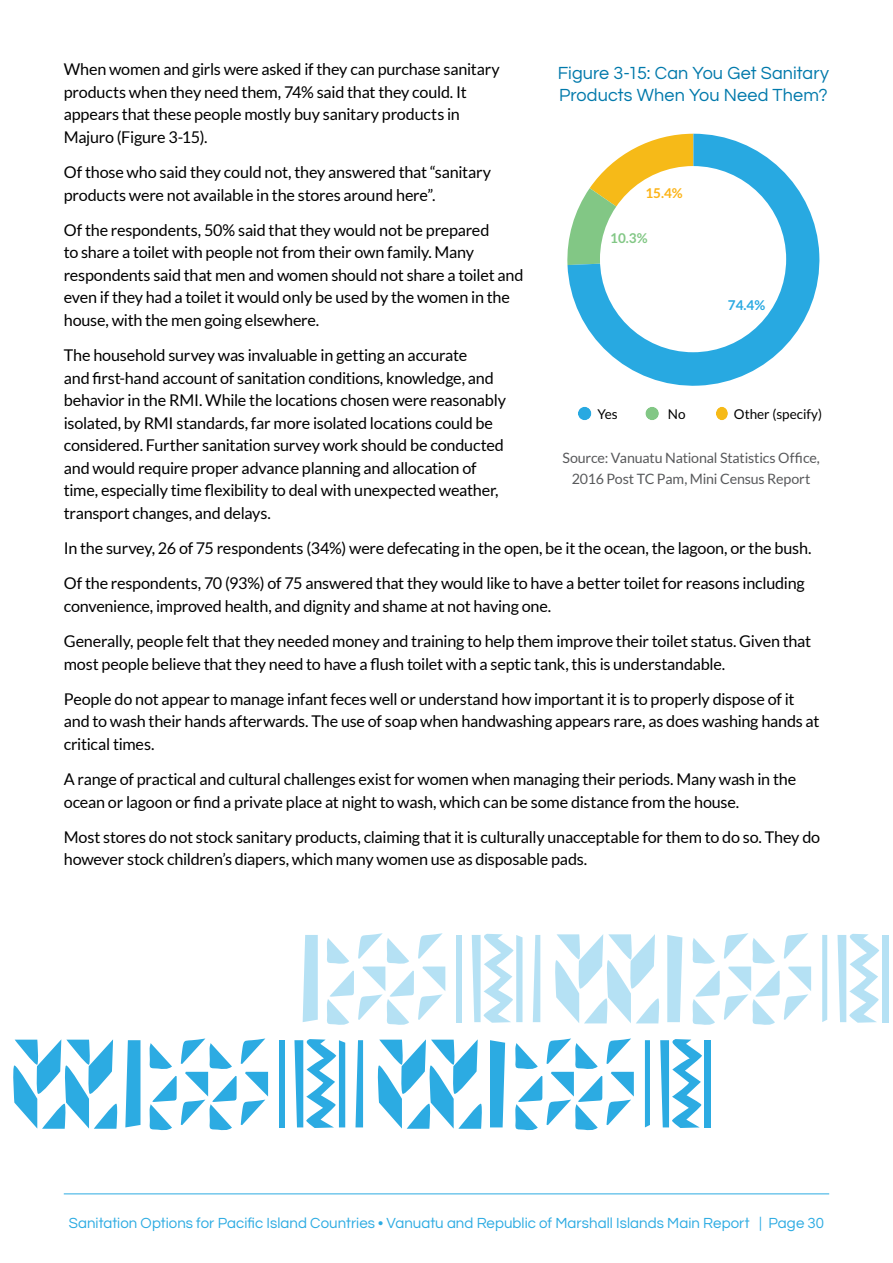
<style>
.page{position:relative;width:893px;height:1263px;background:#fff}
.page>*{position:absolute;margin:0;border:0;box-sizing:border-box;transform-origin:0 0}
.Figure_Header{font:18px/22.5px "Questrial";letter-spacing:.005em;color:#0079ab}
.Body{font:16.2px/22.5px "Lato";letter-spacing:-.015em;color:#000}
.t1{font:15px "Questrial";letter-spacing:.005em;color:#2cabe2}
.H4_Header{font:14.25px/21px "Lato";letter-spacing:-.01em;color:#58595b;text-align:center}
.t2{font:13.5px "Lato";color:#000}
.t3{font:700 13.5px "Lato";color:#fcb316}
.t4{font:700 13.5px "Lato";color:#28a9e1}
.t5{font:700 13.5px "Lato";color:#82c785}
</style>
<div class="page">
<svg style="left:567px;top:134px;width:253px;height:252px"></svg>
<div style="left:578px;top:407px;width:13px;height:13px;background:#28a9e1;border-radius:50%"></div>
<div style="left:645px;top:407px;width:14px;height:13px;background:#82c785;border-radius:50%"></div>
<svg style="left:716px;top:407px;width:12px;height:13px"></svg>
<div style="left:600px;top:166px;width:186px;height:186px;background:#fff;border-radius:50%"></div>
<svg style="left:515px;top:1038px;width:119px;height:92px"></svg>
<svg style="left:645px;top:1040px;width:5px;height:87px"></svg>
<div style="left:705px;top:1040px;width:6px;height:87px;background:#2cabe2"></div>
<svg style="left:660px;top:1039px;width:42px;height:89px"></svg>
<svg style="left:149px;top:1038px;width:119px;height:92px"></svg>
<div style="left:279px;top:1040px;width:5px;height:87px;background:#2cabe2"></div>
<svg style="left:490px;top:1040px;width:15px;height:87px"></svg>
<svg style="left:355px;top:1040px;width:8px;height:87px"></svg>
<svg style="left:294px;top:1039px;width:51px;height:89px"></svg>
<svg style="left:377px;top:1039px;width:105px;height:90px"></svg>
<svg style="left:125px;top:1040px;width:15px;height:87px"></svg>
<svg style="left:13px;top:1039px;width:105px;height:90px"></svg>
<svg style="left:692px;top:933px;width:119px;height:92px"></svg>
<svg style="left:822px;top:935px;width:5px;height:87px"></svg>
<div style="left:882px;top:935px;width:6px;height:87px;background:#b5e1f4"></div>
<svg style="left:837px;top:934px;width:42px;height:89px"></svg>
<svg style="left:327px;top:933px;width:118px;height:92px"></svg>
<div style="left:456px;top:935px;width:5px;height:87px;background:#b5e1f4"></div>
<svg style="left:667px;top:935px;width:15px;height:87px"></svg>
<svg style="left:533px;top:935px;width:7px;height:87px"></svg>
<svg style="left:472px;top:934px;width:50px;height:89px"></svg>
<svg style="left:555px;top:934px;width:104px;height:89px"></svg>
<svg style="left:303px;top:935px;width:15px;height:87px"></svg>
<hr style="left:64px;top:1193px;width:765px;height:1px;background:#2cabe2">
<p class="Body" style="left:64px;top:58px;width:438px">When women and girls were asked if they can purchase sanitary products when they need them, 74% said that they could. It appears that these people mostly buy sanitary products in Majuro (Figure 3-15).</p>
<p class="Body" style="left:64px;top:161px;width:429px">Of those who said they could not, they answered that “sanitary products were not available in the stores around here”.</p>
<p class="Body" style="left:64px;top:219px;width:461px">Of the respondents, 50% said that they would not be prepared<br>to share a toilet with people not from their own family. Many respondents said that men and women should not share a toilet and even if they had a toilet it would only be used by the women in the house, with the men going elsewhere.</p>
<p class="Body" style="left:64px;top:344px;width:444px">The household survey was invaluable in getting an accurate<br>and first-hand account of sanitation conditions, knowledge, and behavior in the RMI. While the locations chosen were reasonably isolated, by RMI standards, far more isolated locations could be considered. Further sanitation survey work should be conducted and would require proper advance planning and allocation of time, especially time flexibility to deal with unexpected weather, transport changes, and delays.</p>
<p class="Body" style="left:64px;top:537px;width:749px">In the survey, 26 of 75 respondents (34%) were defecating in the open, be it the ocean, the lagoon, or the bush.</p>
<p class="Body" style="left:64px;top:572px;width:742px">Of the respondents, 70 (93%) of 75 answered that they would like to have a better toilet for reasons including convenience, improved health, and dignity and shame at not having one.</p>
<p class="Body" style="left:64px;top:630px;width:749px">Generally, people felt that they needed money and training to help them improve their toilet status. Given that most people believe that they need to have a flush toilet with a septic tank, this is understandable.</p>
<p class="Body" style="left:64px;top:687px;width:757px">People do not appear to manage infant feces well or understand how important it is to properly dispose of it and to wash their hands afterwards. The use of soap when handwashing appears rare, as does washing hands at critical times.</p>
<p class="Body" style="left:64px;top:768px;width:734px">A range of practical and cultural challenges exist for women when managing their periods. Many wash in the ocean or lagoon or find a private place at night to wash, which can be some distance from the house.</p>
<p class="Body" style="left:64px;top:825px;width:758px">Most stores do not stock sanitary products, claiming that it is culturally unacceptable for them to do so. They do however stock children’s diapers, which many women use as disposable pads.</p>
<p class="Figure_Header" style="left:558px;top:62px;width:273px">Figure 3-15: Can You Get Sanitary<br>Products When You Need Them?</p>
<p class="t3" style="left:645px;top:186px;width:39px">15.4%</p>
<p class="t5" style="left:610px;top:231px;width:39px">10.3%</p>
<p class="t4" style="left:728px;top:298px;width:39px">74.4%</p>
<p class="t2" style="left:597px;top:406px;width:22px">Yes</p>
<p class="t2" style="left:668px;top:406px;width:19px">No</p>
<p class="t2" style="left:734px;top:406px;width:90px">Other (specify)</p>
<p class="H4_Header" style="left:562px;top:447px;width:259px">Source: Vanuatu National Statistics Office,<br>2016 Post TC Pam, Mini Census Report</p>
<p class="t1" style="left:69px;top:1213px;width:757px">Sanitation Options for Pacific Island Countries • Vanuatu and Republic of Marshall Islands Main Report | Page 30</p>
</div>
